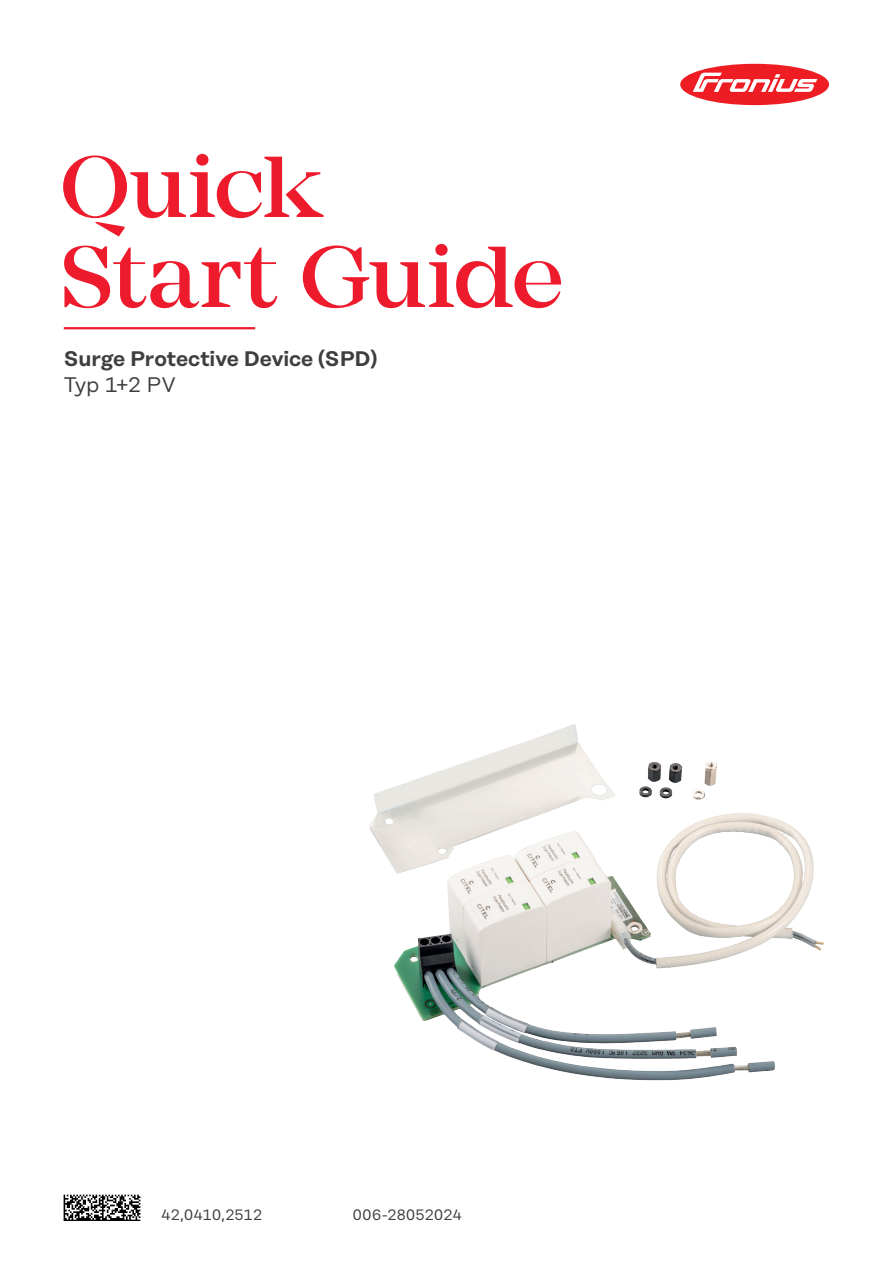
<style>
.page{position:relative;width:893px;height:1263px;background:#fff}
.page>*{position:absolute;margin:0;border:0;box-sizing:border-box;transform-origin:0 0}
.t1{font:500 90px/90px "Mirador";letter-spacing:-.015em;color:#ee1b2d}
.t2{font:600 21px "Rational Text";letter-spacing:-.005em;color:#3e3e3f}
.t3{font:21px "Rational Text";color:#3e3e3f}
.t4{font:15px "Rational Text";letter-spacing:.02em;color:#3e3e3f}
</style>
<div class="page">
<hr style="left:64px;top:327px;width:191px;height:2px;background:#ee1b2d">
<div style="left:680px;top:64px;width:149px;height:41px;background:#ee1d23;border-radius:50%"></div>
<svg style="left:693px;top:73px;width:124px;height:19px"></svg>
<img style="left:369px;top:724px;width:455px;height:357px">
<img style="left:64px;top:1195px;width:76px;height:25px">
<h1 class="t1" style="left:60px;top:143px;width:506px">Quick<br>Start Guide</h1>
<p class="t2" style="left:64px;top:346px;width:315px">Surge Protective Device (SPD)</p>
<p class="t3" style="left:64px;top:372px;width:114px">Typ 1+2 PV</p>
<p class="t4" style="left:162px;top:1207px;width:102px">42,0410,2512</p>
<p class="t4" style="left:353px;top:1207px;width:110px">006-28052024</p>
</div>
